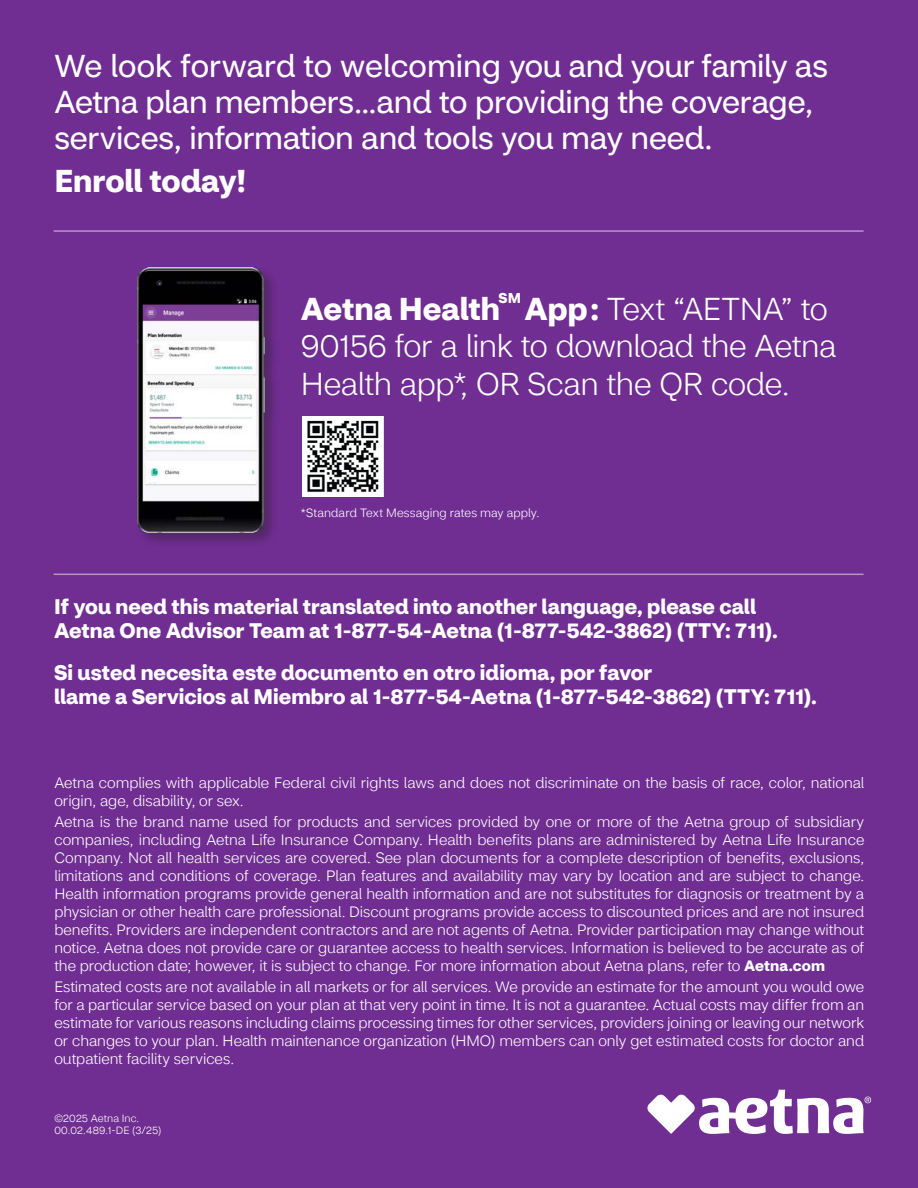
<style>
.page{position:relative;width:918px;height:1188px;background:#702d92}
.page>*{position:absolute;margin:0;border:0;box-sizing:border-box;transform-origin:0 0}
.Callout{font:31.5px/36px "CVS Health Sans";letter-spacing:-.01em;color:#fff}
.Callout-2{font:300 31.5px/37.5px "CVS Health Sans";letter-spacing:-.015em;color:#fff}
.Callout-3{font:700 31.5px "CVS Health Sans";letter-spacing:-.005em;color:#fff}
.Body_headline{font:700 21px/24px "CVS Health Sans";color:#fff}
.Disclaimer{font:300 15px/18px "CVS Health Sans";color:#fff;text-align:justify}
.Callout-4{font:700 14.1px "CVS Health Sans";color:#fff}
.Callout-5{font:300 12px "CVS Health Sans";letter-spacing:.005em;color:#fff}
.Part_Number_Date_Copyright{font:300 10.5px "CVS Health Sans";letter-spacing:.015em;color:#fff}
.s1{font-weight:700}
</style>
<div class="page">
<div style="left:136px;top:266px;width:144px;height:282px;background:#231f20;opacity:.38"></div>
<img style="left:137px;top:267px;width:128px;height:266px">
<svg style="left:647px;top:1090px;width:224px;height:44px"></svg>
<hr style="left:54px;top:574px;width:810px;height:1px;background:#fff">
<hr style="left:54px;top:230px;width:810px;height:2px;background:#fff">
<img style="left:302px;top:416px;width:81px;height:80px">
<p class="Callout" style="left:54px;top:48px;width:775px">We look forward to welcoming you and your family as<br>Aetna plan members…and to providing the coverage, services, information and tools you may need.</p>
<p class="Callout-3" style="left:54px;top:161px;width:193px">Enroll today!</p>
<p class="Callout-3" style="left:301px;top:289px;width:201px">Aetna Health</p>
<p class="Callout-4" style="left:499px;top:289px;width:24px">SM</p>
<p class="Callout-2" style="left:301px;top:290px;width:537px;text-indent:224px"><span class="s1">App:</span> Text “AETNA” to<br>90156 for a link to download the Aetna<br>Health app*, OR Scan the QR code.</p>
<p class="Callout-5" style="left:301px;top:505px;width:240px">*Standard Text Messaging rates may apply.</p>
<h3 class="Body_headline" style="left:54px;top:595px;width:726px">If you need this material translated into another language, please call<br>Aetna One Advisor Team at 1-877-54-Aetna (1-877-542-3862) (TTY: 711).</h3>
<h3 class="Body_headline" style="left:54px;top:661px;width:765px">Si usted necesita este documento en otro idioma, por favor<br>llame a Servicios al Miembro al 1-877-54-Aetna (1-877-542-3862) (TTY: 711).</h3>
<p class="Disclaimer" style="left:54px;top:774px;width:812px">Aetna complies with applicable Federal civil rights laws and does not discriminate on the basis of race, color, national origin, age, disability, or sex.</p>
<p class="Disclaimer" style="left:54px;top:813px;width:812px">Aetna is the brand name used for products and services provided by one or more of the Aetna group of subsidiary companies, including Aetna Life Insurance Company. Health benefits plans are administered by Aetna Life Insurance Company. Not all health services are covered. See plan documents for a complete description of benefits, exclusions, limitations and conditions of coverage. Plan features and availability may vary by location and are subject to change.<br>Health information programs provide general health information and are not substitutes for diagnosis or treatment by a physician or other health care professional. Discount programs provide access to discounted prices and are not insured benefits. Providers are independent contractors and are not agents of Aetna. Provider participation may change without notice. Aetna does not provide care or guarantee access to health services. Information is believed to be accurate as of the production date; however, it is subject to change. For more information about Aetna plans, refer to <span class="s1">Aetna.com</span></p>
<p class="Disclaimer" style="left:54px;top:978px;width:811px">Estimated costs are not available in all markets or for all services. We provide an estimate for the amount you would owe for a particular service based on your plan at that very point in time. It is not a guarantee. Actual costs may differ from an estimate for various reasons including claims processing times for other services, providers joining or leaving our network or changes to your plan. Health maintenance organization (HMO) members can only get estimated costs for doctor and outpatient facility services.</p>
<p class="Part_Number_Date_Copyright" style="left:54px;top:1112px;width:86px">©2025 Aetna Inc.</p>
<p class="Part_Number_Date_Copyright" style="left:54px;top:1124px;width:109px">00.02.489.1-DE (3/25)</p>
</div>
